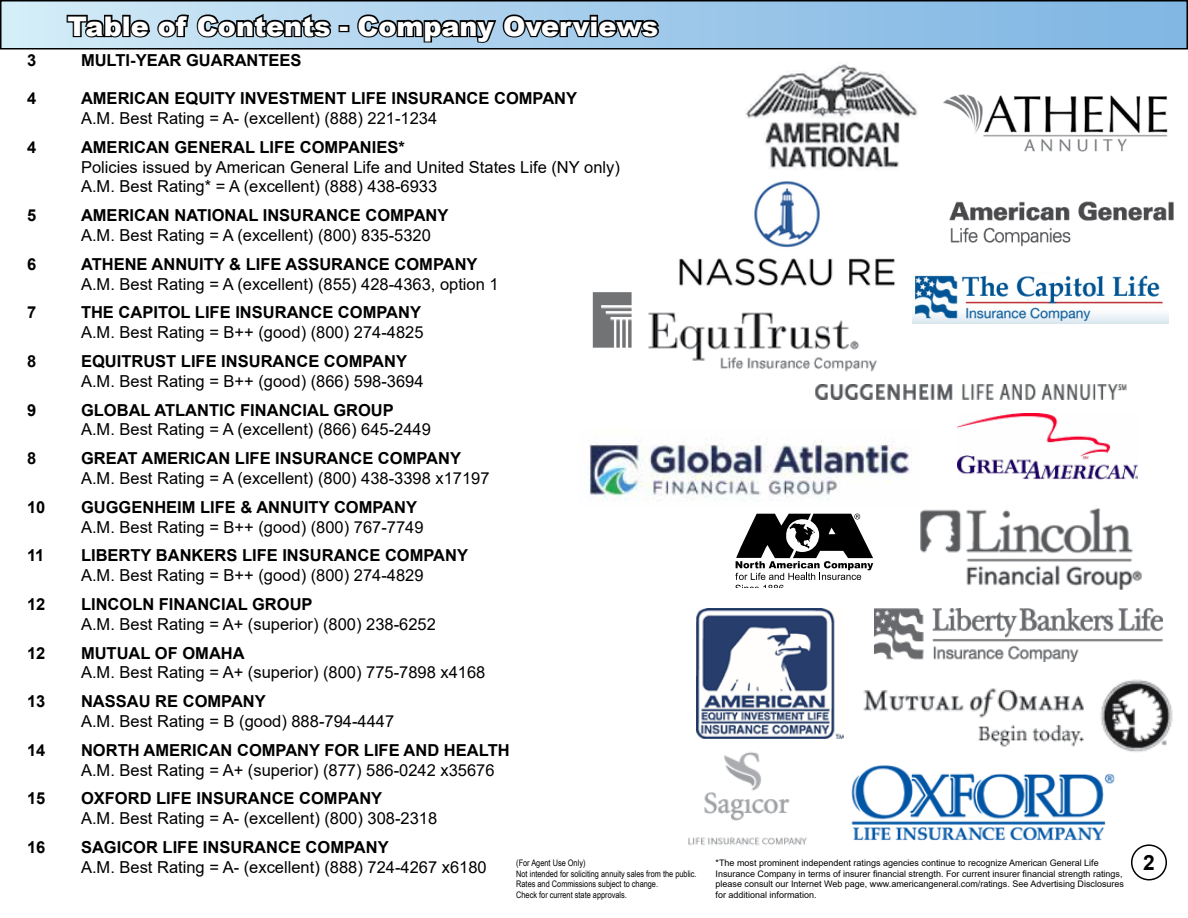
<style>
.page{position:relative;width:1188px;height:918px;background:#fff}
.page>*{position:absolute;margin:0;border:0;box-sizing:border-box;transform-origin:0 0}
.t1{font:900 27px "Arial";color:#fff}
.t2{font:700 21px "Arial";color:#000}
.t3{font:16.5px/19.8px "Arial";color:#000}
.t4{font:700 16.5px "Arial";color:#000}
.t5{font:9px/10.8px "Arial";color:#000}
.t6{font:9px/10.8px "Arial Narrow";color:#000}
</style>
<div class="page">
<img style="left:957px;top:413px;width:180px;height:67px">
<img style="left:592px;top:292px;width:285px;height:80px">
<svg style="left:735px;top:514px;width:138px;height:74px"></svg>
<img style="left:746px;top:64px;width:172px;height:105px">
<div style="left:1px;top:1px;width:1186px;height:48px;background:linear-gradient(to right,#d2eaf7,#7bb2e1)"></div>
<div style="left:0;top:0;width:1188px;height:50px;border:2px solid #000"></div>
<svg style="left:65px;top:11px;width:268px;height:29px;background:#71818b"></svg>
<div style="left:339px;top:25px;width:10px;height:7px;border:3px solid #000"></div>
<svg style="left:355px;top:12px;width:306px;height:32px;background:#677e8f"></svg>
<img style="left:949px;top:201px;width:225px;height:46px">
<img style="left:920px;top:508px;width:222px;height:82px">
<img style="left:863px;top:679px;width:310px;height:73px">
<img style="left:688px;top:752px;width:119px;height:93px">
<img style="left:944px;top:94px;width:224px;height:58px">
<img style="left:874px;top:609px;width:288px;height:53px">
<img style="left:815px;top:385px;width:312px;height:14px">
<img style="left:912px;top:275px;width:257px;height:48px">
<div style="left:1131px;top:844px;width:36px;height:36px;border:2px solid #000;border-radius:50%"></div>
<img style="left:697px;top:609px;width:147px;height:129px">
<img style="left:851px;top:765px;width:264px;height:76px">
<img style="left:588px;top:437px;width:324px;height:64px">
<img style="left:674px;top:181px;width:222px;height:116px">
<h1 class="t1" style="left:68px;top:6px;width:592px">Table of Contents - Company Overviews</h1>
<p class="t4" style="left:27px;top:49px;width:11px">3</p>
<p class="t4" style="left:81px;top:49px;width:222px">MULTI-YEAR GUARANTEES</p>
<p class="t4" style="left:27px;top:87px;width:11px">4</p>
<p class="t4" style="left:81px;top:87px;width:498px">AMERICAN EQUITY INVESTMENT LIFE INSURANCE COMPANY</p>
<p class="t3" style="left:81px;top:108px;width:358px">A.M. Best Rating = A- (excellent) (888) 221-1234</p>
<p class="t4" style="left:27px;top:135px;width:11px">4</p>
<p class="t4" style="left:81px;top:135px;width:325px">AMERICAN GENERAL LIFE COMPANIES*</p>
<p class="t3" style="left:81px;top:157px;width:540px">Policies issued by American General Life and United States Life (NY only)<br>A.M. Best Rating* = A (excellent) (888) 438-6933</p>
<p class="t4" style="left:27px;top:204px;width:11px">5</p>
<p class="t4" style="left:81px;top:204px;width:369px">AMERICAN NATIONAL INSURANCE COMPANY</p>
<p class="t3" style="left:81px;top:225px;width:351px">A.M. Best Rating = A (excellent) (800) 835-5320</p>
<p class="t4" style="left:27px;top:252px;width:11px">6</p>
<p class="t4" style="left:81px;top:252px;width:398px">ATHENE ANNUITY &amp; LIFE ASSURANCE COMPANY</p>
<p class="t3" style="left:81px;top:274px;width:419px">A.M. Best Rating = A (excellent) (855) 428-4363, option 1</p>
<p class="t4" style="left:27px;top:301px;width:11px">7</p>
<p class="t4" style="left:81px;top:301px;width:342px">THE CAPITOL LIFE INSURANCE COMPANY</p>
<p class="t3" style="left:81px;top:322px;width:344px">A.M. Best Rating = B++ (good) (800) 274-4825</p>
<p class="t4" style="left:27px;top:350px;width:11px">8</p>
<p class="t4" style="left:81px;top:350px;width:328px">EQUITRUST LIFE INSURANCE COMPANY</p>
<p class="t3" style="left:81px;top:371px;width:344px">A.M. Best Rating = B++ (good) (866) 598-3694</p>
<p class="t4" style="left:27px;top:398px;width:11px">9</p>
<p class="t4" style="left:81px;top:398px;width:314px">GLOBAL ATLANTIC FINANCIAL GROUP</p>
<p class="t3" style="left:81px;top:420px;width:351px">A.M. Best Rating = A (excellent) (866) 645-2449</p>
<p class="t4" style="left:27px;top:447px;width:11px">8</p>
<p class="t4" style="left:81px;top:447px;width:382px">GREAT AMERICAN LIFE INSURANCE COMPANY</p>
<p class="t3" style="left:81px;top:468px;width:410px">A.M. Best Rating = A (excellent) (800) 438-3398 x17197</p>
<p class="t4" style="left:27px;top:495px;width:20px">10</p>
<p class="t4" style="left:81px;top:495px;width:338px">GUGGENHEIM LIFE &amp; ANNUITY COMPANY</p>
<p class="t3" style="left:81px;top:517px;width:344px">A.M. Best Rating = B++ (good) (800) 767-7749</p>
<p class="t4" style="left:27px;top:544px;width:19px">11</p>
<p class="t4" style="left:81px;top:544px;width:389px">LIBERTY BANKERS LIFE INSURANCE COMPANY</p>
<p class="t3" style="left:81px;top:565px;width:344px">A.M. Best Rating = B++ (good) (800) 274-4829</p>
<p class="t4" style="left:27px;top:593px;width:20px">12</p>
<p class="t4" style="left:81px;top:593px;width:233px">LINCOLN FINANCIAL GROUP</p>
<p class="t3" style="left:81px;top:614px;width:356px">A.M. Best Rating = A+ (superior) (800) 238-6252</p>
<p class="t4" style="left:27px;top:641px;width:20px">12</p>
<p class="t4" style="left:81px;top:641px;width:165px">MUTUAL OF OMAHA</p>
<p class="t3" style="left:81px;top:663px;width:406px">A.M. Best Rating = A+ (superior) (800) 775-7898 x4168</p>
<p class="t4" style="left:27px;top:690px;width:20px">13</p>
<p class="t4" style="left:81px;top:690px;width:186px">NASSAU RE COMPANY</p>
<p class="t3" style="left:81px;top:711px;width:315px">A.M. Best Rating = B (good) 888-794-4447</p>
<p class="t4" style="left:27px;top:738px;width:20px">14</p>
<p class="t4" style="left:81px;top:738px;width:430px">NORTH AMERICAN COMPANY FOR LIFE AND HEALTH</p>
<p class="t3" style="left:81px;top:760px;width:415px">A.M. Best Rating = A+ (superior) (877) 586-0242 x35676</p>
<p class="t4" style="left:27px;top:787px;width:20px">15</p>
<p class="t4" style="left:81px;top:787px;width:303px">OXFORD LIFE INSURANCE COMPANY</p>
<p class="t3" style="left:81px;top:808px;width:358px">A.M. Best Rating = A- (excellent) (800) 308-2318</p>
<p class="t4" style="left:27px;top:835px;width:20px">16</p>
<p class="t4" style="left:81px;top:835px;width:309px">SAGICOR LIFE INSURANCE COMPANY</p>
<p class="t3" style="left:81px;top:857px;width:407px">A.M. Best Rating = A- (excellent) (888) 724-4267 x6180</p>
<p class="t2" style="left:1143px;top:848px;width:13px">2</p>
<p class="t6" style="left:516px;top:857px;width:182px">(For Agent Use Only)<br>Not intended for soliciting annuity sales from the public.<br>Rates and Commissions subject to change.<br>Check for current state approvals.</p>
<p class="t5" style="left:716px;top:857px;width:410px">*The most prominent independent ratings agencies continue to recognize American General Life Insurance Company in terms of insurer financial strength. For current insurer financial strength ratings, please consult our Internet Web page, www.americangeneral.com/ratings. See Advertising Disclosures for additional information.</p>
</div>
